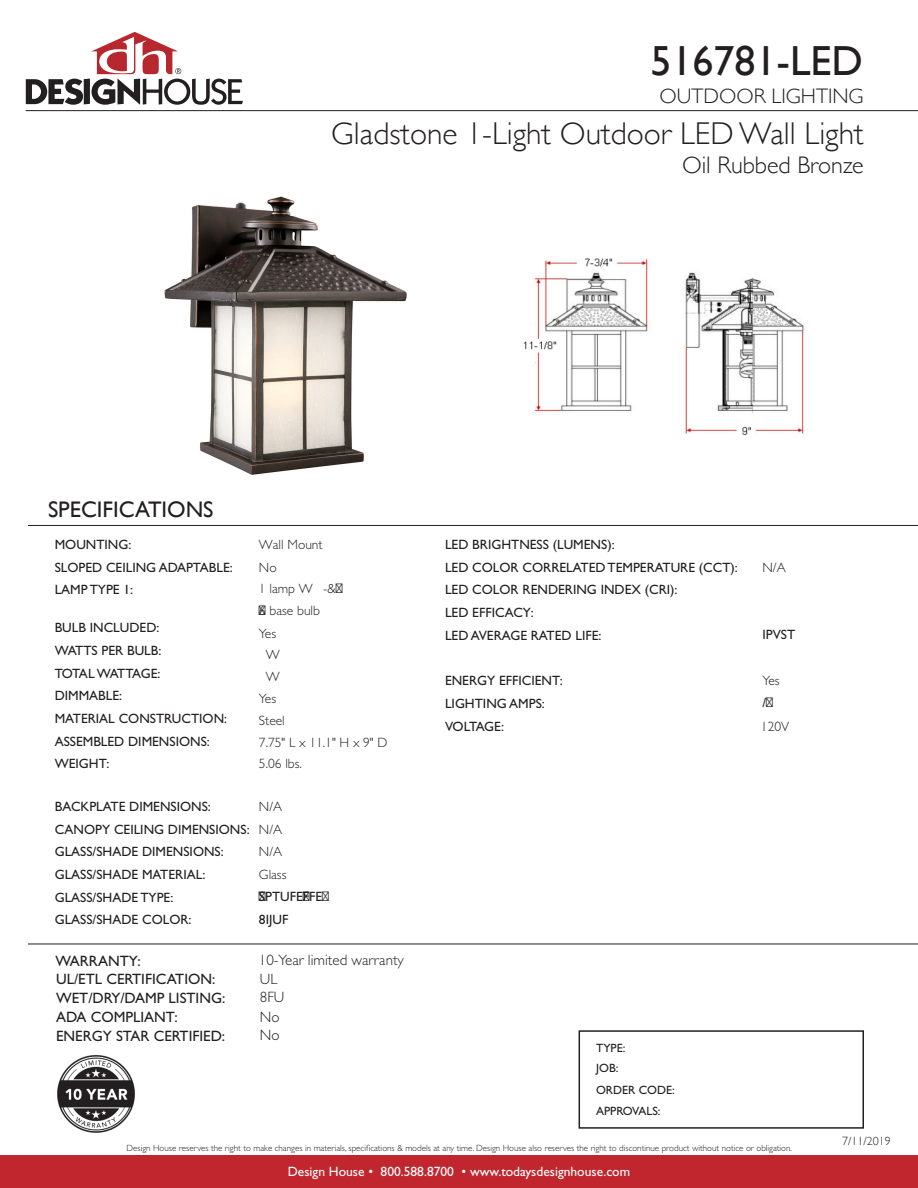
<style>
.page{position:relative;width:918px;height:1188px;background:#fff}
.page>*{position:absolute;margin:0;border:0;box-sizing:border-box;transform-origin:0 0}
.t1{font:42px "Gill Sans";color:#231f20}
.t2{font:300 31.5px "Gill Sans";color:#231f20}
.t3{font:300 24px "Gill Sans";color:#231f20}
.t4{font:22.5px "Gill Sans";color:#231f20}
.t5{font:300 21px "Gill Sans";color:#231f20}
.t6{font:15px "Gill Sans Std";color:#231f20}
.t7{font:300 15px/19.4px "Gill Sans Std";color:#231f20}
.t8{font:13.5px "Gill Sans Std";color:#231f20}
.t9{font:300 13.5px/22.2px "Gill Sans Std";color:#231f20}
.t10{font:13.5px "Gill Sans Std";color:#fff}
.t11{font:13.5px "Gill Sans Std";letter-spacing:-.065em;color:#231f20}
.t12{font:13.5px "Gill Sans Std";letter-spacing:-.04em;color:#231f20}
.t13{font:12px "Gill Sans Std";color:#231f20}
.t14{font:300 12px "Gill Sans";color:#231f20}
.t15{font:300 9px "Gill Sans Std";color:#231f20}
</style>
<div class="page">
<div style="left:0;top:1156px;width:918px;height:32px;background:#c1262f"></div>
<svg style="left:26px;top:32px;width:217px;height:73px"></svg>
<div style="left:579px;top:1030px;width:285px;height:99px;border:2px solid #231f20"></div>
<hr style="left:26px;top:110px;width:892px;height:1px;background:#231f20">
<hr style="left:28px;top:525px;width:890px;height:1px;background:#231f20">
<img style="left:57px;top:1055px;width:78px;height:78px">
<img style="left:523px;top:258px;width:284px;height:177px">
<hr style="left:28px;top:944px;width:890px;height:1px;background:#231f20">
<img style="left:164px;top:196px;width:243px;height:279px">
<p class="t1" style="left:650px;top:36px;width:214px">516781-LED</p>
<p class="t5" style="left:660px;top:79px;width:206px">OUTDOOR LIGHTING</p>
<p class="t2" style="left:331px;top:108px;width:534px">Gladstone 1-Light Outdoor LED Wall Light</p>
<p class="t3" style="left:682px;top:147px;width:183px">Oil Rubbed Bronze</p>
<p class="t4" style="left:48px;top:496px;width:167px">SPECIFICATIONS</p>
<p class="t8" style="left:55px;top:537px;width:78px">MOUNTING:</p>
<p class="t8" style="left:55px;top:559px;width:180px">SLOPED CEILING ADAPTABLE:</p>
<p class="t8" style="left:55px;top:582px;width:80px">LAMP TYPE 1:</p>
<p class="t8" style="left:55px;top:620px;width:106px">BULB INCLUDED:</p>
<p class="t8" style="left:55px;top:643px;width:108px">WATTS PER BULB:</p>
<p class="t11" style="left:55px;top:665px;width:107px">TOTAL WATTAGE:</p>
<p class="t8" style="left:55px;top:688px;width:69px">DIMMABLE:</p>
<p class="t8" style="left:55px;top:711px;width:174px">MATERIAL CONSTRUCTION:</p>
<p class="t8" style="left:55px;top:733px;width:157px">ASSEMBLED DIMENSIONS:</p>
<p class="t8" style="left:55px;top:756px;width:56px">WEIGHT:</p>
<p class="t9" style="left:259px;top:533px;width:85px">Wall Mount<br>No<br>1 lamp W -&amp;% (6 base bulb<br>Yes</p>
<p class="t9" style="left:266px;top:643px;width:15px">W</p>
<p class="t9" style="left:266px;top:665px;width:15px">W</p>
<p class="t9" style="left:259px;top:688px;width:19px">Yes</p>
<p class="t9" style="left:259px;top:709px;width:27px">Steel</p>
<p class="t9" style="left:259px;top:731px;width:130px">7.75" L x 11.1" H x 9" D</p>
<p class="t9" style="left:259px;top:753px;width:44px">5.06 lbs.</p>
<p class="t8" style="left:55px;top:799px;width:158px">BACKPLATE DIMENSIONS:</p>
<p class="t9" style="left:259px;top:795px;width:25px">N/A</p>
<p class="t8" style="left:55px;top:821px;width:196px">CANOPY CEILING DIMENSIONS:</p>
<p class="t9" style="left:259px;top:818px;width:25px">N/A</p>
<p class="t8" style="left:55px;top:844px;width:171px">GLASS/SHADE DIMENSIONS:</p>
<p class="t9" style="left:259px;top:841px;width:25px">N/A</p>
<p class="t8" style="left:55px;top:867px;width:152px">GLASS/SHADE MATERIAL:</p>
<p class="t9" style="left:259px;top:864px;width:29px">Glass</p>
<p class="t8" style="left:55px;top:889px;width:120px">GLASS/SHADE TYPE:</p>
<p class="t8" style="left:259px;top:889px;width:72px">'SPTUFE4FFEZ</p>
<p class="t8" style="left:55px;top:912px;width:138px">GLASS/SHADE COLOR:</p>
<p class="t8" style="left:259px;top:911px;width:31px">8IJUF</p>
<p class="t6" style="left:56px;top:952px;width:87px">WARRANTY:</p>
<p class="t6" style="left:56px;top:971px;width:161px">UL/ETL CERTIFICATION:</p>
<p class="t6" style="left:56px;top:990px;width:171px">WET/DRY/DAMP LISTING:</p>
<p class="t6" style="left:56px;top:1009px;width:123px">ADA COMPLIANT:</p>
<p class="t7" style="left:259px;top:950px;width:146px">10-Year limited warranty<br>UL</p>
<p class="t7" style="left:260px;top:987px;width:26px">8FU<br>No</p>
<p class="t6" style="left:56px;top:1028px;width:171px">ENERGY STAR CERTIFIED:</p>
<p class="t7" style="left:260px;top:1026px;width:21px">No</p>
<p class="t8" style="left:445px;top:537px;width:171px">LED BRIGHTNESS (LUMENS):</p>
<p class="t8" style="left:445px;top:559px;width:294px">LED COLOR CORRELATED TEMPERATURE (CCT):</p>
<p class="t9" style="left:762px;top:556px;width:25px">N/A</p>
<p class="t8" style="left:445px;top:582px;width:234px">LED COLOR RENDERING INDEX (CRI):</p>
<p class="t8" style="left:445px;top:605px;width:90px">LED EFFICACY:</p>
<p class="t8" style="left:445px;top:628px;width:158px">LED AVERAGE RATED LIFE:</p>
<p class="t8" style="left:762px;top:627px;width:34px">IPVST</p>
<p class="t8" style="left:445px;top:673px;width:119px">ENERGY EFFICIENT:</p>
<p class="t9" style="left:762px;top:670px;width:19px">Yes</p>
<p class="t8" style="left:445px;top:696px;width:101px">LIGHTING AMPS:</p>
<p class="t8" style="left:762px;top:695px;width:12px">/"</p>
<p class="t12" style="left:445px;top:718px;width:60px">VOLTAGE:</p>
<p class="t9" style="left:761px;top:715px;width:30px">120V</p>
<p class="t13" style="left:596px;top:1041px;width:31px">TYPE:</p>
<p class="t13" style="left:596px;top:1061px;width:24px">JOB:</p>
<p class="t13" style="left:596px;top:1083px;width:80px">ORDER CODE:</p>
<p class="t13" style="left:596px;top:1104px;width:66px">APPROVALS:</p>
<p class="t15" style="left:127px;top:1143px;width:667px">Design House reserves the right to make changes in materials, specifications &amp; models at any time. Design House also reserves the right to discontinue product without notice or obligation.</p>
<p class="t10" style="left:288px;top:1164px;width:344px">Design House • 800.588.8700 • www.todaysdesignhouse.com</p>
<p class="t14" style="left:842px;top:1132px;width:50px">7/11/2019</p>
</div>
